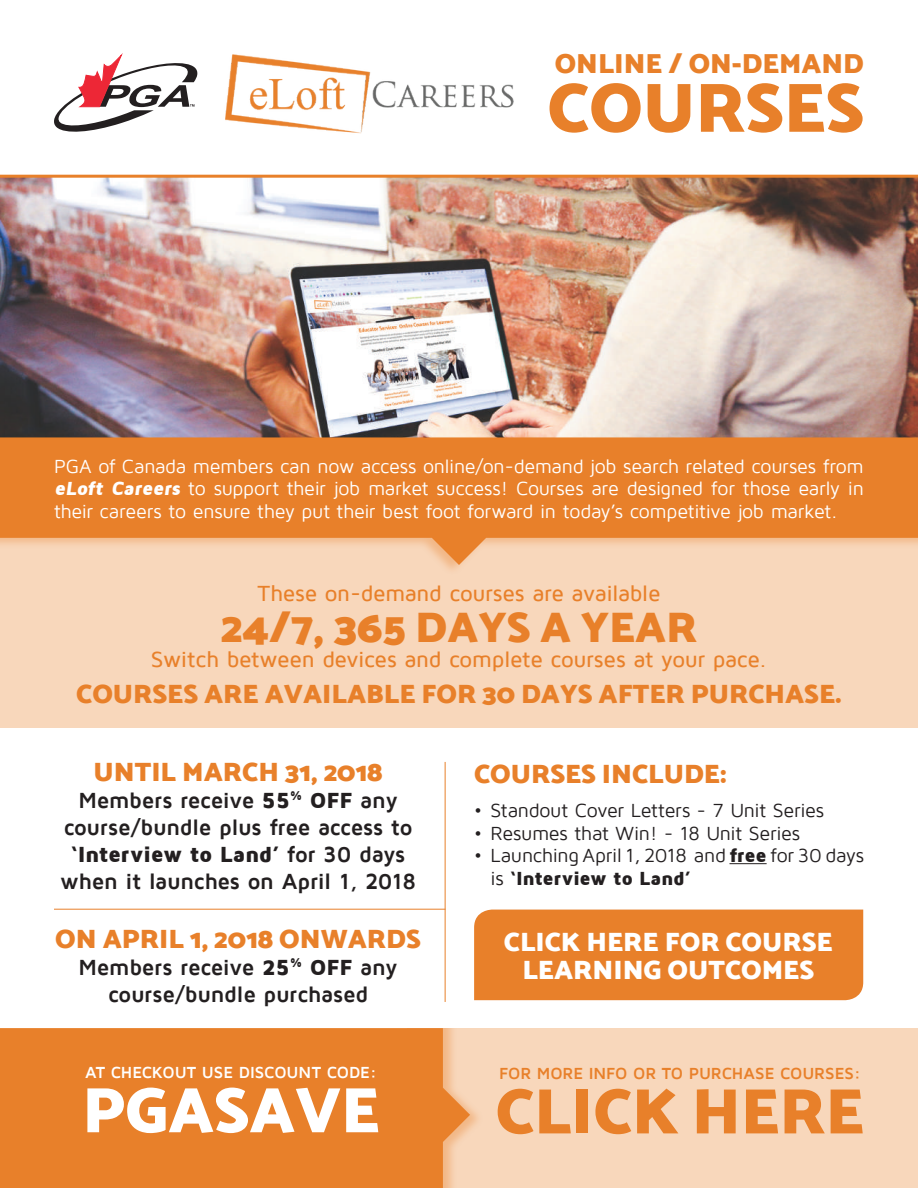
<style>
.page{position:relative;width:918px;height:1188px;background:#fff}
.page>*{position:absolute;margin:0;border:0;box-sizing:border-box;transform-origin:0 0}
.t1{font:900 70.05px "Catamaran";color:#e8802a}
.t2{font:900 64.5px "Catamaran";color:#e8802a}
.t3{font:900 64.5px "Catamaran";color:#fff}
.t4{font:900 43.5px "Catamaran";color:#e8802a}
.t5{font:900 28.05px "Catamaran";color:#e8802a}
.t6{font:900 27px "Catamaran";color:#e8802a}
.t7{font:900 27px/28.5px "Catamaran";color:#fff;text-align:center}
.t8{font:700 22.5px/27px "Maven Pro";letter-spacing:-.015em;color:#231f20;text-align:center}
.t9{font:500 22.5px "Maven Pro";letter-spacing:-.015em;color:#e8802a}
.t10{font:19.5px/22.5px "Maven Pro";letter-spacing:-.015em;color:#fff;text-align:justify}
.t11{font:19.5px/22.5px "Maven Pro";letter-spacing:-.015em;color:#231f20}
.t12{font:700 16.5px "Maven Pro";letter-spacing:-.005em;color:#e8802a}
.t13{font:700 16.5px "Maven Pro";letter-spacing:-.01em;color:#fff}
.s1{font-weight:900}
</style>
<div class="page">
<img style="left:0;top:175px;width:918px;height:260px">
<img style="left:225px;top:54px;width:289px;height:80px">
<div style="left:0;top:538px;width:918px;height:190px;background:#f8d7bb"></div>
<div style="left:408px;top:1028px;width:510px;height:160px;background:#f8d7bb"></div>
<hr style="left:54px;top:909px;width:392px;height:1px;background:#e8802a">
<hr style="left:445px;top:762px;width:1px;height:240px;background:#e8802a">
<svg style="left:54px;top:55px;width:144px;height:77px"></svg>
<div style="left:0;top:435px;width:918px;height:140px;background:#e8802a;opacity:.36"></div>
<svg style="left:0;top:440px;width:918px;height:125px;fill:#e8802a"></svg>
<hr style="left:730px;top:863px;width:37px;height:1px;background:#231f20">
<div style="left:474px;top:910px;width:389px;height:90px;background:#e8802a"></div>
<div style="left:0;top:1028px;width:470px;height:160px;background:#e8802a"></div>
<h3 class="t5" style="left:555px;top:47px;width:311px">ONLINE / ON-DEMAND</h3>
<h1 class="t1" style="left:547px;top:67px;width:318px">COURSES</h1>
<p class="t10" style="left:54px;top:455px;width:812px">PGA of Canada members can now access online/on-demand job search related courses from <span class="s1">eLoft Careers</span> to support their job market success! Courses are designed for those early in their careers to ensure they put their best foot forward in today’s competitive job market.</p>
<p class="t9" style="left:257px;top:582px;width:405px">These on-demand courses are available</p>
<h3 class="t4" style="left:221px;top:601px;width:478px">24/7, 365 DAYS A YEAR</h3>
<p class="t9" style="left:151px;top:648px;width:618px">Switch between devices and complete courses at your pace.</p>
<h3 class="t6" style="left:76px;top:678px;width:767px">COURSES ARE AVAILABLE FOR 30 DAYS AFTER PURCHASE.</h3>
<h3 class="t6" style="left:94px;top:755px;width:291px">UNTIL MARCH 31, 2018</h3>
<p class="t8" style="left:60px;top:787px;width:358px">Members receive <span class="s1">55</span><sup>%</sup> <span class="s1">OFF</span> any course/bundle plus free access to <span class="s1">‘Interview to Land’</span> for 30 days when it launches on April 1, 2018</p>
<h3 class="t6" style="left:55px;top:923px;width:367px">ON APRIL 1, 2018 ONWARDS</h3>
<p class="t8" style="left:78px;top:954px;width:321px">Members receive <span class="s1">25</span><sup>%</sup> <span class="s1">OFF</span> any course/bundle purchased</p>
<p class="t13" style="left:85px;top:1064px;width:293px">AT CHECKOUT USE DISCOUNT CODE:</p>
<h2 class="t3" style="left:82px;top:1072px;width:299px">PGASAVE</h2>
<h3 class="t6" style="left:474px;top:758px;width:254px">COURSES INCLUDE:</h3>
<p class="t11" style="left:474px;top:800px;width:352px">• Standout Cover Letters - 7 Unit Series</p>
<p class="t11" style="left:474px;top:822px;width:328px">• Resumes that Win! - 18 Unit Series</p>
<p class="t11" style="left:491px;top:845px;width:375px;text-indent:-16px">• Launching April 1, 2018 and <span class="s1">free</span> for 30 days is <span class="s1">‘Interview to Land’</span></p>
<h3 class="t7" style="left:504px;top:927px;width:330px">CLICK HERE FOR COURSE<br>LEARNING OUTCOMES</h3>
<p class="t12" style="left:499px;top:1065px;width:363px">FOR MORE INFO OR TO PURCHASE COURSES:</p>
<h2 class="t2" style="left:496px;top:1073px;width:370px">CLICK HERE</h2>
</div>
